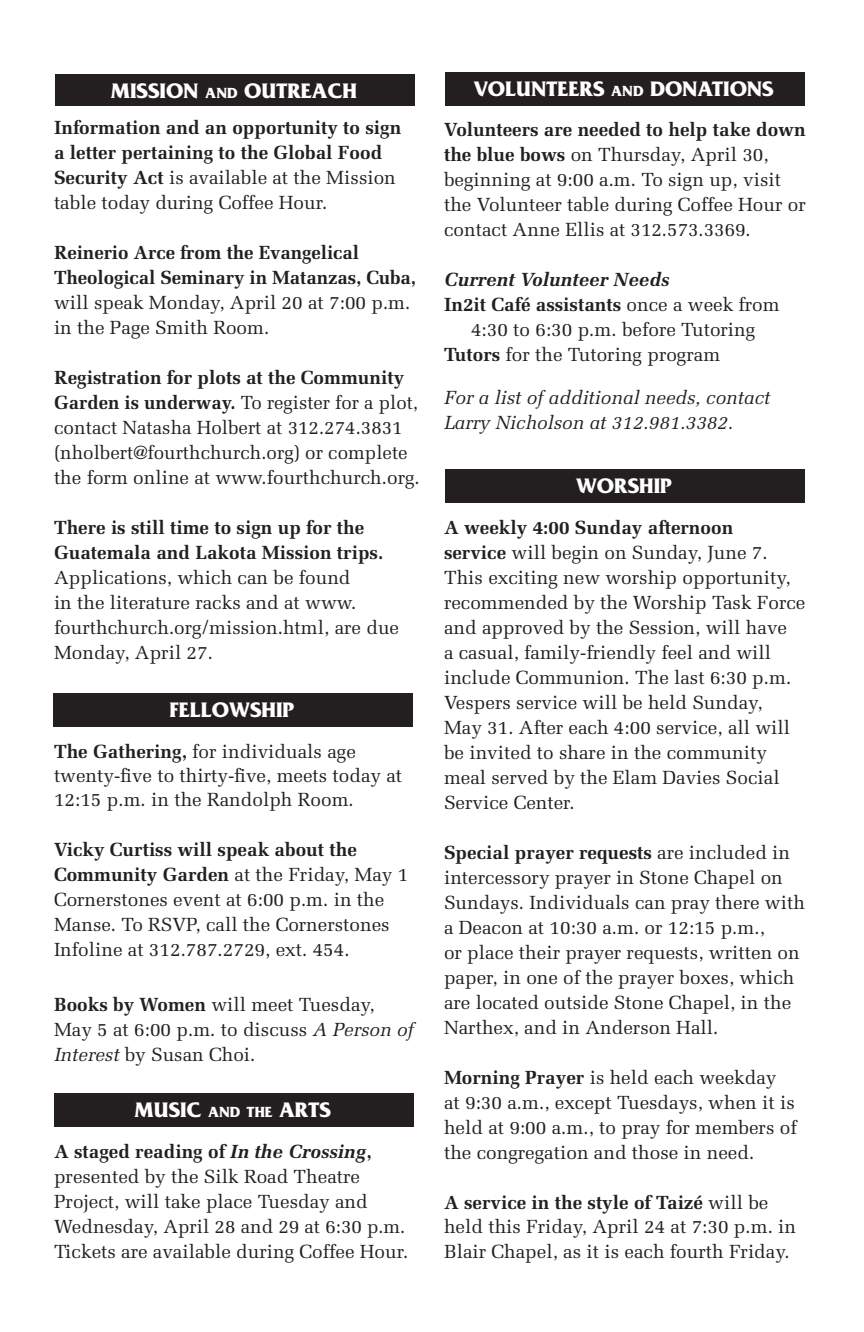
<style>
.page{position:relative;width:864px;height:1332px;background:#fff}
.page>*{position:absolute;margin:0;border:0;box-sizing:border-box;transform-origin:0 0}
.t1{font:700 22px "Friz Quadrata Std";color:#fff}
.t2{font:19px/25px "Melior LT Std";color:#231f20}
.t3{font:700 19px/25px "Melior LT Std";color:#231f20}
.t4{font:italic 19px/25px "Melior LT Std";color:#231f20}
.t5{font:italic 700 19px "Melior LT Std";color:#231f20}
.s1{font-size:15.4px}
.s2{font-weight:400}
.s3{font-weight:700}
.s4{font-style:italic}
.s5{font-weight:700;font-style:italic}
.s6{font-size:18.8px}
</style>
<div class="page">
<div style="left:55px;top:74px;width:360px;height:31px;background:#231f20"></div>
<div style="left:445px;top:72px;width:360px;height:34px;background:#231f20"></div>
<div style="left:445px;top:469px;width:360px;height:33px;background:#231f20"></div>
<div style="left:54px;top:1093px;width:360px;height:34px;background:#231f20"></div>
<div style="left:53px;top:694px;width:360px;height:33px;background:#231f20"></div>
<p class="t1" style="left:111px;top:78px;width:248px">MISSION <span class="s1">AND</span> OUTREACH</p>
<p class="t1" style="left:474px;top:76px;width:301px">VOLUNTEERS <span class="s1">AND</span> DONATIONS</p>
<p class="t3" style="left:54px;top:115px;width:349px">Information and an opportunity to sign a letter pertaining to the Global Food Security Act <span class="s2">is available at the Mission table today during Coffee Hour.</span></p>
<p class="t3" style="left:54px;top:240px;width:364px">Reinerio Arce from the Evangelical<br>Theological Seminary in Matanzas, Cuba,</p>
<p class="t2" style="left:54px;top:290px;width:358px">will speak Monday, April 20 at 7:00 p.m. in the Page Smith Room.</p>
<p class="t2" style="left:54px;top:365px;width:367px"><span class="s3">Registration for plots at the Community Garden is underway.</span> To register for a plot, contact Natasha Holbert at 312.274.3831 (nholbert@fourthchurch.org) or complete the form online at www.fourthchurch.org.</p>
<p class="t3" style="left:54px;top:515px;width:331px">There is still time to sign up for the<br>Guatemala and Lakota Mission trips.</p>
<p class="t2" style="left:54px;top:565px;width:347px">Applications, which can be found<br>in the literature racks and at www. fourthchurch.org/mission.html, are due<br>Monday, April 27.</p>
<p class="t1" style="left:170px;top:698px;width:126px">FELLOWSHIP</p>
<p class="t2" style="left:54px;top:740px;width:350px;line-height:24px"><span class="s3">The Gathering,</span> for individuals age twenty-five to thirty-five, meets today at<br>12:15 p.m. in the Randolph Room.</p>
<p class="t2" style="left:54px;top:837px;width:356px"><span class="s3">Vicky Curtiss will speak about the Community Garden</span> at the Friday, May 1<br>Cornerstones event at 6:00 p.m. in the Manse. To RSVP, call the Cornerstones Infoline at 312.787.2729, ext. 454.</p>
<p class="t2" style="left:54px;top:992px;width:361px"><span class="s3">Books by Women</span> will meet Tuesday,<br>May 5 at 6:00 p.m. to discuss <span class="s4">A Person of<br>Interest</span> by Susan Choi.</p>
<p class="t1" style="left:135px;top:1097px;width:198px">MUSIC <span class="s1">AND THE</span> ARTS</p>
<p class="t2" style="left:54px;top:1139px;width:356px"><span class="s3">A staged reading of</span> <span class="s5">In the Crossing</span><span class="s3">, </span>presented by the Silk Road Theatre Project, will take place Tuesday and Wednesday, April 28 and 29 at 6:30 <span class="s6">p.m.<br></span>Tickets are available during Coffee Hour.</p>
<p class="t2" style="left:444px;top:117px;width:363px"><span class="s3">Volunteers are needed to help take down the blue bows</span> on Thursday, April 30, beginning at 9:00 a.m. To sign up, visit the Volunteer table during Coffee Hour or contact Anne Ellis at 312.573.3369.</p>
<p class="t5" style="left:444px;top:268px;width:227px">Current Volunteer Needs</p>
<p class="t3" style="left:444px;top:292px;width:337px">In2it Café assistants <span class="s2">once a week from</span></p>
<p class="t2" style="left:471px;top:317px;width:286px">4:30 to 6:30 p.m. before Tutoring</p>
<p class="t2" style="left:444px;top:342px;width:278px"><span class="s3">Tutors</span> for the Tutoring program</p>
<p class="t4" style="left:444px;top:385px;width:328px">For a list of additional needs, contact<br>Larry Nicholson at 312.981.3382.</p>
<p class="t1" style="left:576px;top:473px;width:97px">WORSHIP</p>
<p class="t2" style="left:444px;top:515px;width:363px"><span class="s3">A weekly 4:00 Sunday afternoon<br>service</span> will begin on Sunday, June 7.<br>This exciting new worship opportunity, recommended by the Worship Task Force and approved by the Session, will have<br>a casual, family-friendly feel and will include Communion. The last 6:30 p.m.<br>Vespers service will be held Sunday, May 31. After each 4:00 service, all will be invited to share in the community meal served by the Elam Davies Social Service Center.</p>
<p class="t2" style="left:444px;top:840px;width:362px"><span class="s3">Special prayer requests</span> are included in intercessory prayer in Stone Chapel on Sundays. Individuals can pray there with a Deacon at 10:30 a.m. or 12:15 p.m.,<br>or place their prayer requests, written on paper, in one of the prayer boxes, which are located outside Stone Chapel, in the Narthex, and in Anderson Hall.</p>
<p class="t2" style="left:444px;top:1065px;width:354px"><span class="s3">Morning Prayer</span> is held each weekday at 9:30 a.m., except Tuesdays, when it is held at 9:00 a.m., to pray for members of the congregation and those in need.</p>
<p class="t2" style="left:444px;top:1191px;width:354px;line-height:24.4px"><span class="s3">A service in the style of Taizé</span> will be held this Friday, April 24 at 7:30 p.m. in<br>Blair Chapel, as it is each fourth Friday.</p>
</div>
